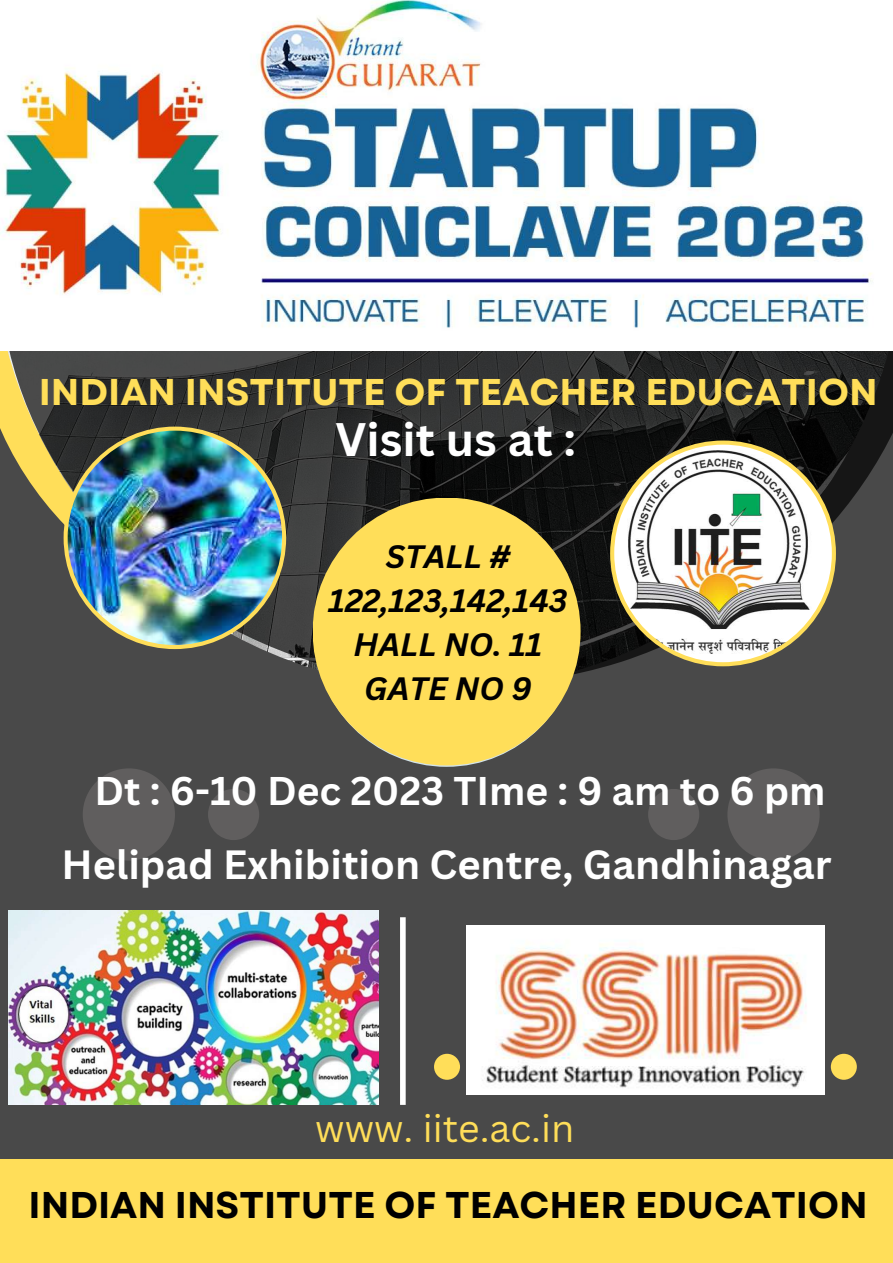
<style>
.page{position:relative;width:893px;height:1263px;background:#494949}
.page>*{position:absolute;margin:0;border:0;box-sizing:border-box;transform-origin:0 0}
.t1{font:700 45.75px "Canva Sans";color:#fff}
.t2{font:700 39.75px "Canva Sans";color:#fff}
.t3{font:700 39px "Canva Sans";color:#fff}
.t4{font:37.5px "Canva Sans";color:#ffde59}
.t5{font:700 37.2px "Garet";color:#ffde59}
.t6{font:700 37.2px "Garet";color:#000}
.t7{font:italic 700 31.5px/43.9px "Canva Sans";color:#000;text-align:center}
</style>
<div class="page">
<svg style="left:0;top:351px;width:893px;height:323px"></svg>
<img style="left:64px;top:427px;width:222px;height:222px">
<svg style="left:315px;top:504px;width:263px;height:263px"></svg>
<svg style="left:610px;top:440px;width:226px;height:226px;background:#adaa9e"></svg>
<div style="left:434px;top:1054px;width:26px;height:26px;background:#ffde59;border-radius:50%"></div>
<div style="left:831px;top:1054px;width:26px;height:26px;background:#ffde59;border-radius:50%"></div>
<div style="left:0;top:1159px;width:893px;height:104px;background:#ffde59"></div>
<div style="left:400px;top:917px;width:6px;height:188px;background:#fff"></div>
<div style="left:83px;top:768px;width:92px;height:92px;background:#605e5e;border-radius:50%"></div>
<div style="left:208px;top:789px;width:51px;height:51px;background:#605e5e;border-radius:50%"></div>
<div style="left:727px;top:768px;width:92px;height:92px;background:#605e5e;border-radius:50%"></div>
<div style="left:648px;top:789px;width:51px;height:51px;background:#605e5e;border-radius:50%"></div>
<img style="left:0;top:0;width:893px;height:351px">
<img style="left:466px;top:925px;width:358px;height:169px">
<img style="left:8px;top:910px;width:370px;height:195px">
<div style="left:313px;top:497px;width:267px;height:268px;background:#ffde59;border-radius:50%"></div>
<p class="t5" style="left:39px;top:365px;width:840px">INDIAN INSTITUTE OF TEACHER EDUCATION</p>
<h1 class="t1" style="left:335px;top:407px;width:242px">Visit us at :</h1>
<p class="t7" style="left:328px;top:534px;width:240px">STALL #<br>122,123,142,143<br>HALL NO. 11<br>GATE NO 9</p>
<p class="t3" style="left:94px;top:764px;width:732px">Dt : 6-10 Dec 2023 TIme : 9 am to 6 pm</p>
<p class="t2" style="left:62px;top:836px;width:771px">Helipad Exhibition Centre, Gandhinagar</p>
<p class="t4" style="left:315px;top:1101px;width:261px">www. iite.ac.in</p>
<p class="t6" style="left:29px;top:1178px;width:840px">INDIAN INSTITUTE OF TEACHER EDUCATION</p>
</div>
